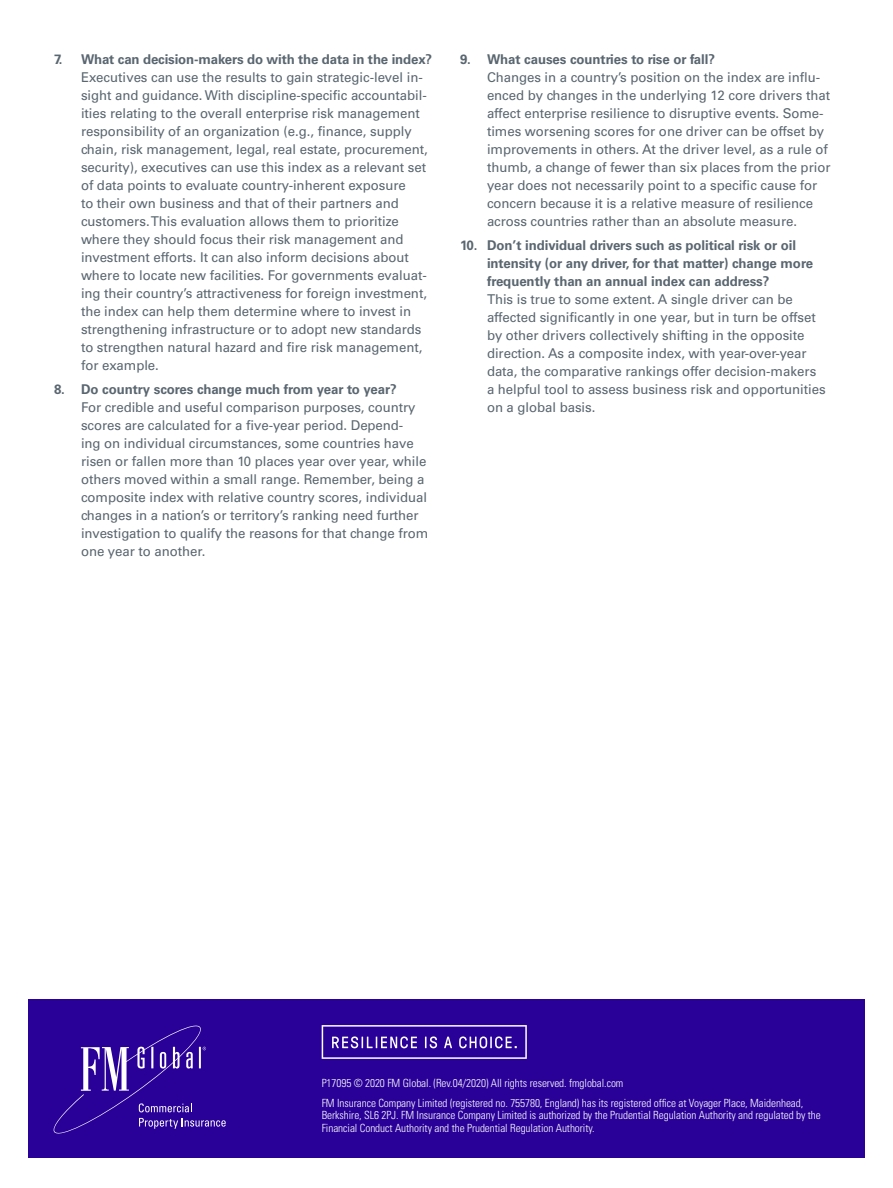
<style>
.page{position:relative;width:893px;height:1188px;background:#fff}
.page>*{position:absolute;margin:0;border:0;box-sizing:border-box;transform-origin:0 0}
.t1{font:13.5px/18px "Univers LT Std";letter-spacing:-.005em;color:#5a6670}
.t2{font:700 13.5px/18px "Univers LT Std";letter-spacing:-.005em;color:#5a6670}
.t3{font:300 condensed 11.25px/19.5px "Univers LT Std";letter-spacing:-.005em;color:#fff}
</style>
<div class="page">
<div style="left:28px;top:999px;width:836px;height:159px;background:#290098"></div>
<svg style="left:54px;top:1026px;width:172px;height:108px"></svg>
<svg style="left:322px;top:1025px;width:205px;height:34px"></svg>
<p class="t2" style="left:54px;top:50px;width:380px">7. What can decision-makers do with the data in the index?</p>
<p class="t1" style="left:81px;top:68px;width:348px">Executives can use the results to gain strategic-level in&shy;sight and guidance. With discipline-specific accountabil&shy;ities relating to the overall enterprise risk management responsibility of an organization (e.g., finance, supply chain, risk management, legal, real estate, procurement, security), executives can use this index as a relevant set of data points to evaluate country-inherent exposure<br>to their own business and that of their partners and customers. This evaluation allows them to prioritize where they should focus their risk management and investment efforts. It can also inform decisions about where to locate new facilities. For governments evaluat&shy;ing their country’s attractiveness for foreign investment, the index can help them determine where to invest in strengthening infrastructure or to adopt new standards to strengthen natural hazard and fire risk management, for example.</p>
<p class="t2" style="left:54px;top:380px;width:344px">8. Do country scores change much from year to year?</p>
<p class="t1" style="left:81px;top:398px;width:349px">For credible and useful comparison purposes, country scores are calculated for a five-year period. Depend-<br>ing on individual circumstances, some countries have risen or fallen more than 10 places year over year, while others moved within a small range. Remember, being a composite index with relative country scores, individual changes in a nation’s or territory’s ranking need further investigation to qualify the reasons for that change from one year to another.</p>
<p class="t2" style="left:460px;top:50px;width:257px">9. What causes countries to rise or fall?</p>
<p class="t1" style="left:487px;top:68px;width:345px">Changes in a country’s position on the index are influ&shy;enced by changes in the underlying 12 core drivers that affect enterprise resilience to disruptive events. Some&shy;times worsening scores for one driver can be offset by improvements in others. At the driver level, as a rule of thumb, a change of fewer than six places from the prior year does not necessarily point to a specific cause for concern because it is a relative measure of resilience across countries rather than an absolute measure.</p>
<p class="t2" style="left:487px;top:236px;width:327px;text-indent:-27px">10. Don’t individual drivers such as political risk or oil intensity (or any driver, for that matter) change more frequently than an annual index can address?</p>
<p class="t1" style="left:487px;top:290px;width:340px">This is true to some extent. A single driver can be affected significantly in one year, but in turn be offset by other drivers collectively shifting in the opposite direction. As a composite index, with year-over-year data, the comparative rankings offer decision-makers a helpful tool to assess business risk and opportunities on a global basis.</p>
<p class="t3" style="left:322px;top:1074px;width:483px">P17095 © 2020 FM Global. (Rev.04/2020) All rights reserved. fmglobal.com<br>FM Insurance Company Limited (registered no. 755780, England) has its registered office at Voyager Place, Maidenhead,</p>
<p class="t3" style="left:322px;top:1109px;width:501px;line-height:12.8px">Berkshire, SL6 2PJ. FM Insurance Company Limited is authorized by the Prudential Regulation Authority and regulated by the<br>Financial Conduct Authority and the Prudential Regulation Authority.</p>
</div>
